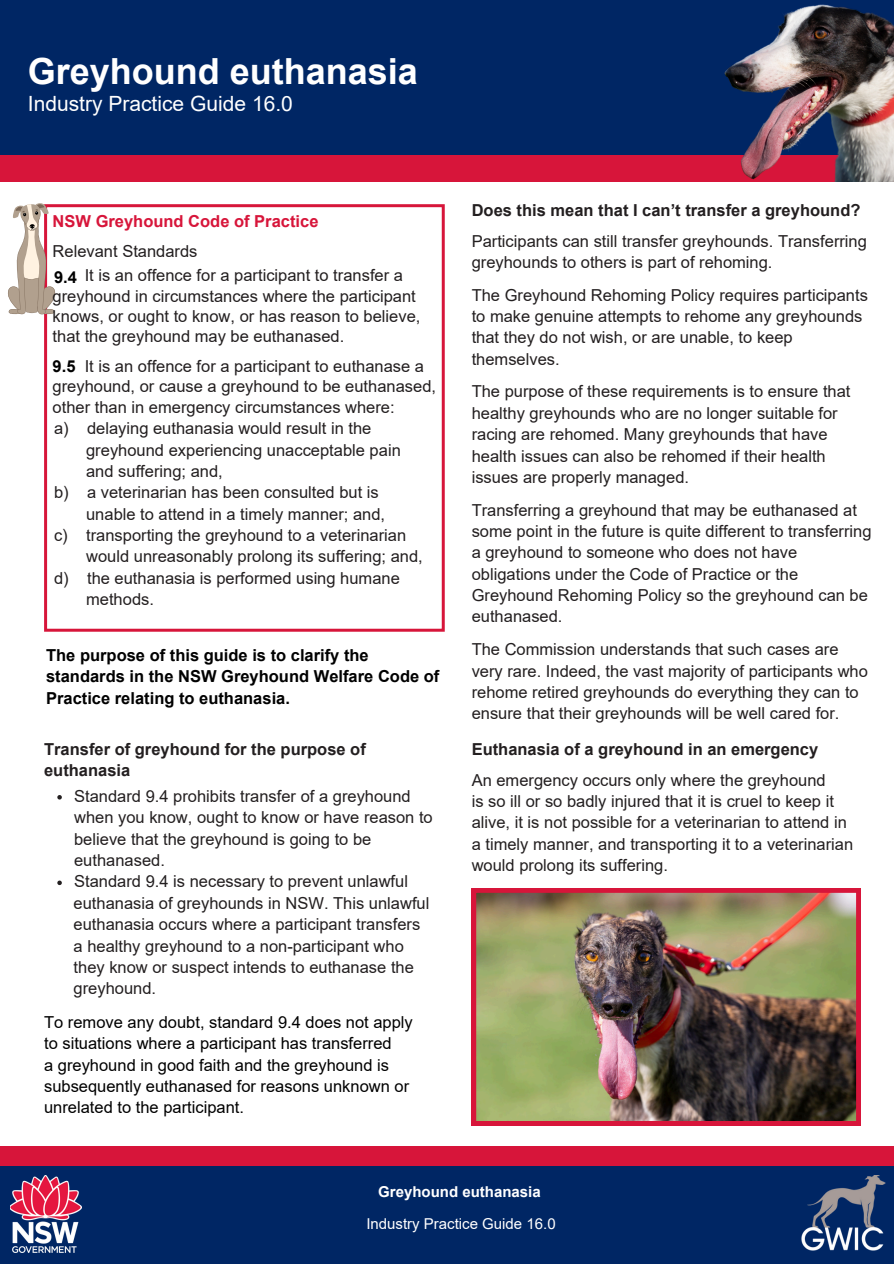
<style>
.page{position:relative;width:894px;height:1264px;background:#fff}
.page>*{position:absolute;margin:0;border:0;box-sizing:border-box;transform-origin:0 0}
.t1{font:700 36px "Arial";color:#fff}
.t2{font:21px "Arial";color:#fff}
.t3{font:16.5px/21.3px "Arial";color:#231f20}
.t4{font:16.5px "Arial";color:#000}
.t5{font:700 16.5px/21.3px "Arial";color:#231f20}
.t6{font:700 16.5px/21.3px "Arial";color:#000}
.t7{font:700 16.5px "Arial";color:#d7153a}
.t8{font:15px "Arial";color:#fff}
.t9{font:700 15px "Arial";color:#fff}
</style>
<div class="page">
<svg style="left:44px;top:204px;width:400px;height:427px"></svg>
<div style="left:0;top:0;width:893px;height:155px;background:#002664"></div>
<div style="left:0;top:155px;width:893px;height:26px;background:#d7153a"></div>
<img style="left:724px;top:4px;width:169px;height:177px">
<div style="left:0;top:1145px;width:893px;height:114px;background:#d7153a"></div>
<div style="left:1px;top:1166px;width:892px;height:97px;background:#002664"></div>
<img style="left:10px;top:1175px;width:71px;height:76px">
<img style="left:801px;top:1175px;width:84px;height:75px">
<svg style="left:8px;top:203px;width:55px;height:112px"></svg>
<img style="left:471px;top:888px;width:388px;height:237px">
<svg style="left:57px;top:795px;width:5px;height:4px"></svg>
<svg style="left:57px;top:880px;width:5px;height:5px"></svg>
<p class="t1" style="left:28px;top:51px;width:391px">Greyhound euthanasia</p>
<p class="t2" style="left:28px;top:92px;width:266px">Industry Practice Guide 16.0</p>
<p class="t7" style="left:53px;top:212px;width:267px">NSW Greyhound Code of Practice</p>
<p class="t3" style="left:85px;top:265px;width:320px">It is an offence for a participant to transfer a</p>
<p class="t3" style="left:53px;top:285px;width:364px">greyhound in circumstances where the participant</p>
<p class="t3" style="left:53px;top:305px;width:369px">knows, or ought to know, or has reason to believe,</p>
<p class="t3" style="left:53px;top:326px;width:293px">that the greyhound may be euthanased.</p>
<p class="t3" style="left:53px;top:241px;width:146px">Relevant Standards</p>
<p class="t6" style="left:54px;top:266px;width:24px">9.4</p>
<p class="t3" style="left:85px;top:356px;width:341px">It is an offence for a participant to euthanase a</p>
<h2 class="t3" style="left:53px;top:376px;width:385px">greyhound, or cause a greyhound to be euthanased,</h2>
<h1 class="t3" style="left:53px;top:396px;width:343px">other than in emergency circumstances where:</h1>
<h3 class="t6" style="left:53px;top:356px;width:24px">9.5</h3>
<p class="t3" style="left:54px;top:418px;width:319px">a) delaying euthanasia would result in the</p>
<p class="t3" style="left:86px;top:439px;width:316px">greyhound experiencing unacceptable pain</p>
<p class="t3" style="left:86px;top:460px;width:138px">and suffering; and,</p>
<p class="t3" style="left:54px;top:482px;width:326px">b) a veterinarian has been consulted but is</p>
<p class="t3" style="left:86px;top:503px;width:300px">unable to attend in a timely manner; and,</p>
<p class="t3" style="left:54px;top:524px;width:353px">c) transporting the greyhound to a veterinarian</p>
<p class="t3" style="left:86px;top:546px;width:338px">would unreasonably prolong its suffering; and,</p>
<p class="t3" style="left:54px;top:567px;width:347px">d) the euthanasia is performed using humane</p>
<p class="t3" style="left:86px;top:589px;width:69px">methods.</p>
<p class="t6" style="left:46px;top:644px;width:395px">The purpose of this guide is to clarify the standards in the NSW Greyhound Welfare Code of<br>Practice relating to euthanasia.</p>
<p class="t5" style="left:44px;top:738px;width:323px">Transfer of greyhound for the purpose of euthanasia</p>
<p class="t3" style="left:74px;top:785px;width:360px">Standard 9.4 prohibits transfer of a greyhound when you know, ought to know or have reason to believe that the greyhound is going to be euthanased.</p>
<p class="t3" style="left:74px;top:871px;width:335px">Standard 9.4 is necessary to prevent unlawful</p>
<p class="t3" style="left:74px;top:892px;width:357px">euthanasia of greyhounds in NSW. This unlawful</p>
<h3 class="t3" style="left:74px;top:913px;width:348px">euthanasia occurs where a participant transfers</h3>
<h3 class="t3" style="left:74px;top:935px;width:331px">a healthy greyhound to a non-participant who</h3>
<p class="t3" style="left:74px;top:956px;width:342px">they know or suspect intends to euthanase the</p>
<p class="t3" style="left:74px;top:977px;width:84px">greyhound.</p>
<p class="t4" style="left:44px;top:1012px;width:370px">To remove any doubt, standard 9.4 does not apply</p>
<p class="t4" style="left:44px;top:1034px;width:349px">to situations where a participant has transferred</p>
<h3 class="t4" style="left:44px;top:1055px;width:346px">a greyhound in good faith and the greyhound is</h3>
<p class="t4" style="left:44px;top:1076px;width:366px">subsequently euthanased for reasons unknown or</p>
<h3 class="t4" style="left:44px;top:1098px;width:201px">unrelated to the participant.</h3>
<p class="t5" style="left:471px;top:199px;width:390px">Does this mean that I can’t transfer a greyhound?</p>
<p class="t3" style="left:471px;top:230px;width:396px">Participants can still transfer greyhounds. Transferring greyhounds to others is part of rehoming.</p>
<p class="t3" style="left:471px;top:284px;width:397px">The Greyhound Rehoming Policy requires participants to make genuine attempts to rehome any greyhounds that they do not wish, or are unable, to keep themselves.</p>
<p class="t3" style="left:471px;top:381px;width:380px">The purpose of these requirements is to ensure that</p>
<p class="t3" style="left:471px;top:402px;width:367px">healthy greyhounds who are no longer suitable for</p>
<p class="t3" style="left:471px;top:424px;width:357px">racing are rehomed. Many greyhounds that have</p>
<p class="t3" style="left:471px;top:445px;width:355px">health issues can also be rehomed if their health</p>
<p class="t3" style="left:471px;top:466px;width:219px">issues are properly managed.</p>
<h3 class="t3" style="left:471px;top:499px;width:401px">Transferring a greyhound that may be euthanased at some point in the future is quite different to transferring a greyhound to someone who does not have obligations under the Code of Practice or the Greyhound Rehoming Policy so the greyhound can be euthanased.</h3>
<p class="t3" style="left:471px;top:638px;width:397px">The Commission understands that such cases are very rare. Indeed, the vast majority of participants who rehome retired greyhounds do everything they can to ensure that their greyhounds will be well cared for.</p>
<p class="t5" style="left:471px;top:738px;width:348px">Euthanasia of a greyhound in an emergency</p>
<p class="t3" style="left:471px;top:769px;width:355px">An emergency occurs only where the greyhound</p>
<p class="t3" style="left:471px;top:790px;width:363px">is so ill or so badly injured that it is cruel to keep it</p>
<h3 class="t3" style="left:471px;top:812px;width:376px">alive, it is not possible for a veterinarian to attend in</h3>
<p class="t3" style="left:471px;top:833px;width:383px">a timely manner, and transporting it to a veterinarian would prolong its suffering.</p>
<p class="t9" style="left:378px;top:1183px;width:164px">Greyhound euthanasia</p>
<p class="t8" style="left:366px;top:1215px;width:191px">Industry Practice Guide 16.0</p>
</div>
